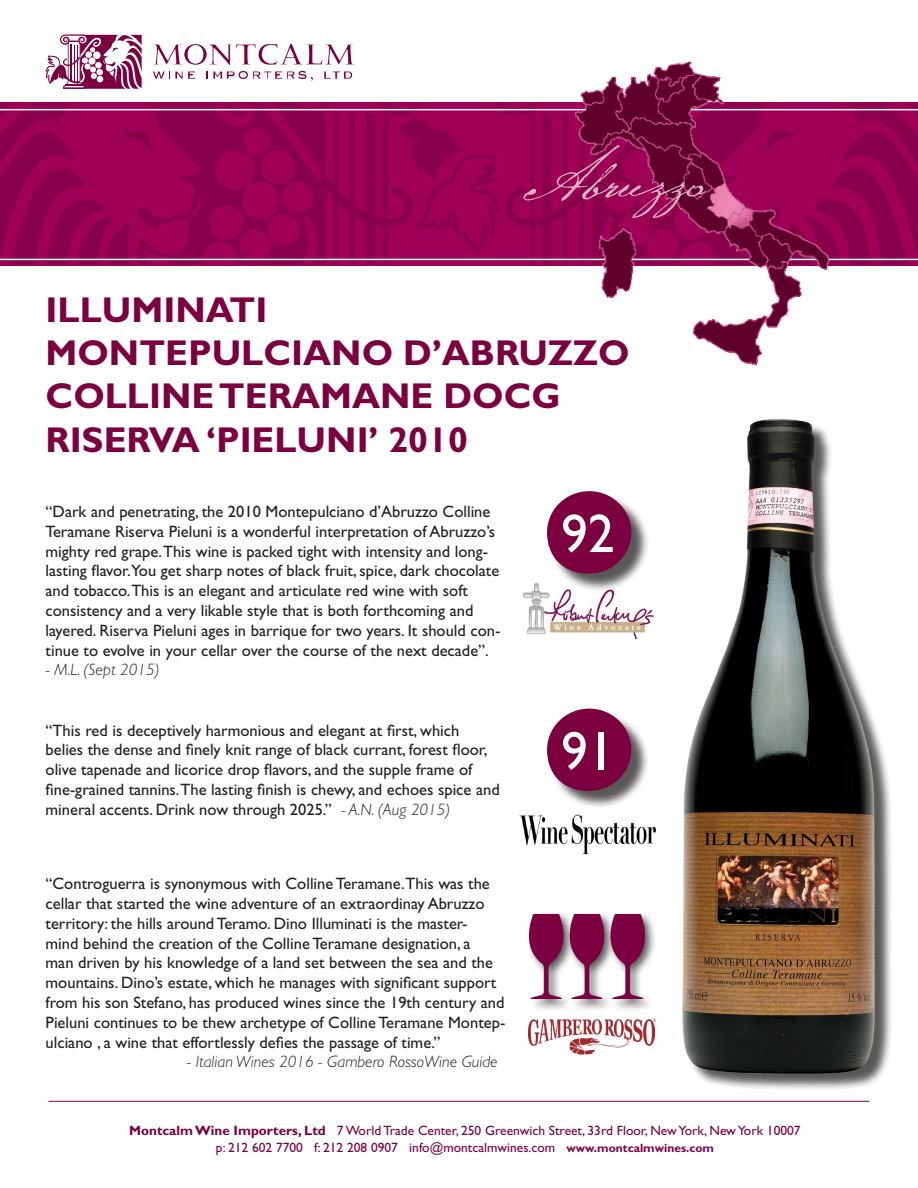
<style>
.page{position:relative;width:918px;height:1188px;background:#fff}
.page>*{position:absolute;margin:0;border:0;box-sizing:border-box;transform-origin:0 0}
.t1{font:57px "Californya C";color:#d9b5c2}
.t2{font:54.6px "Gill Sans";color:#fff}
.t3{font:700 36px "Gill Sans";color:#7c0040}
.t4{font:16.5px/19.8px "Gill Sans";color:#231f20}
.t5{font:italic 300 16.5px "Gill Sans";color:#231f20}
.t6{font:13.5px "Gill Sans";color:#7c0040}
.s1{font-weight:300;font-style:italic}
.s2{font-weight:700}
.s3{font-weight:700;font-size:12px}
</style>
<div class="page">
<svg style="left:153px;top:72px;width:42px;height:7px"></svg>
<svg style="left:206px;top:71px;width:107px;height:10px"></svg>
<svg style="left:324px;top:72px;width:28px;height:7px"></svg>
<svg style="left:153px;top:44px;width:201px;height:21px"></svg>
<svg style="left:46px;top:34px;width:96px;height:55px"></svg>
<svg style="left:842px;top:102px;width:75px;height:163px;background:#91014f"></svg>
<svg style="left:0;top:102px;width:116px;height:163px;background:#940250"></svg>
<svg style="left:122px;top:102px;width:450px;height:163px;background:#970252"></svg>
<hr style="left:0;top:109px;width:918px;height:1px;background:#fff">
<hr style="left:0;top:259px;width:918px;height:1px;background:#fff">
<img style="left:572px;top:61px;width:270px;height:305px">
<hr style="left:49px;top:1101px;width:820px;height:1px;background:#7c0040">
<div style="left:685px;top:422px;width:208px;height:669px;background:#231f20;opacity:.75"></div>
<img style="left:682px;top:419px;width:206px;height:664px">
<img style="left:528px;top:1018px;width:129px;height:37px">
<div style="left:526px;top:910px;width:130px;height:101px;background:#231f20;opacity:.75"></div>
<img style="left:530px;top:914px;width:114px;height:85px">
<img style="left:523px;top:583px;width:132px;height:55px">
<div style="left:549px;top:493px;width:101px;height:99px;background:#231f20;opacity:.75"></div>
<div style="left:547px;top:491px;width:84px;height:83px;background:#7c0040;border-radius:50%"></div>
<img style="left:519px;top:814px;width:137px;height:40px">
<div style="left:549px;top:711px;width:101px;height:99px;background:#231f20;opacity:.75"></div>
<div style="left:547px;top:709px;width:84px;height:82px;background:#7c0040;border-radius:50%"></div>
<h1 class="t1" style="left:538px;top:145px;width:166px">Abruzzo</h1>
<p class="t3" style="left:46px;top:289px;width:223px">ILLUMINATI</p>
<p class="t3" style="left:46px;top:332px;width:586px">MONTEPULCIANO D’ABRUZZO</p>
<p class="t3" style="left:46px;top:375px;width:517px">COLLINE TERAMANE DOCG</p>
<p class="t3" style="left:46px;top:418px;width:424px">RISERVA ‘PIELUNI’ 2010</p>
<p class="t4" style="left:46px;top:502px;width:456px">“Dark and penetrating, the 2010 Montepulciano d’Abruzzo Colline Teramane Riserva Pieluni is a wonderful interpretation of Abruzzo’s mighty red grape.This wine is packed tight with intensity and long&shy;lasting flavor.You get sharp notes of black fruit, spice, dark chocolate and tobacco.This is an elegant and articulate red wine with soft consistency and a very likable style that is both forthcoming and layered. Riserva Pieluni ages in barrique for two years. It should con&shy;tinue to evolve in your cellar over the course of the next decade”.</p>
<p class="t5" style="left:46px;top:661px;width:116px">- M.L. (Sept 2015)</p>
<p class="t4" style="left:46px;top:720px;width:456px">“This red is deceptively harmonious and elegant at first, which belies the dense and finely knit range of black currant, forest floor, olive tapenade and licorice drop flavors, and the supple frame of fine-grained tannins.The lasting finish is chewy, and echoes spice and mineral accents. Drink now through 2025.” <span class="s1">- A.N. (Aug 2015)</span></p>
<p class="t4" style="left:46px;top:874px;width:461px">“Controguerra is synonymous with Colline Teramane.This was the cellar that started the wine adventure of an extraordinay Abruzzo territory: the hills around Teramo. Dino Illuminati is the master-<br>mind behind the creation of the Colline Teramane designation, a<br>man driven by his knowledge of a land set between the sea and the mountains. Dino’s estate, which he manages with significant support from his son Stefano, has produced wines since the 19th century and Pieluni continues to be thew archetype of Colline Teramane Montep&shy;ulciano , a wine that effortlessly defies the passage of time.”</p>
<p class="t5" style="left:187px;top:1053px;width:312px">- Italian Wines 2016 - Gambero RossoWine Guide</p>
<p class="t2" style="left:561px;top:502px;width:55px">92</p>
<p class="t2" style="left:561px;top:720px;width:55px">91</p>
<p class="t6" style="left:129px;top:1123px;width:673px"><span class="s2">Montcalm Wine Importers, Ltd</span> 7 World Trade Center, 250 Greenwich Street, 33rd Floor, New York, New York 10007</p>
<p class="t6" style="left:216px;top:1139px;width:500px">p: 212 602 7700 f: 212 208 0907 info@montcalmwines.com <span class="s3">www.montcalmwines.com</span></p>
</div>
